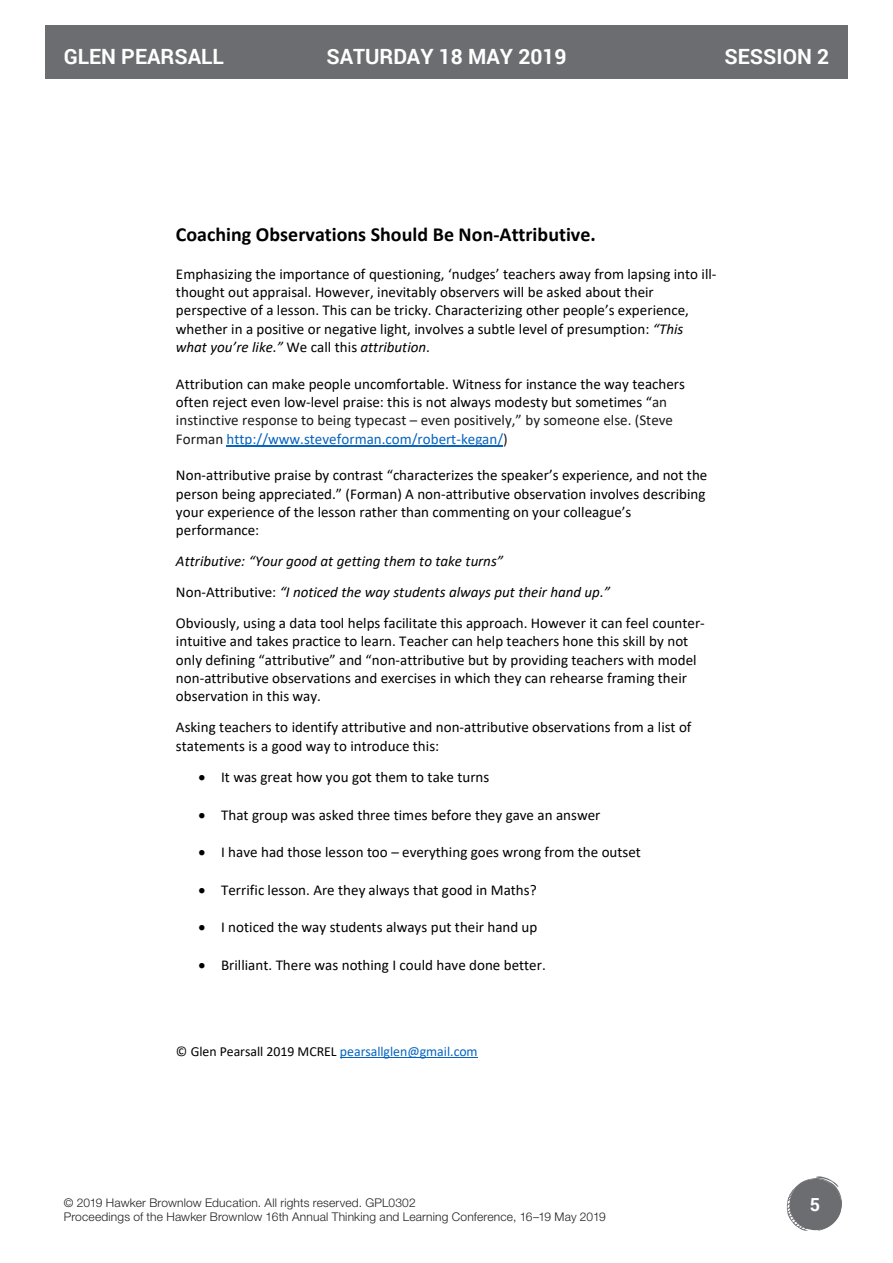
<style>
.page{position:relative;width:893px;height:1263px;background:#fff}
.page>*{position:absolute;margin:0;border:0;box-sizing:border-box;transform-origin:0 0}
.t1{font:700 21px "Roboto";color:#fff}
.t2{font:700 19.95px "Calibri";color:#000}
.t3{font:700 18px "Roboto";color:#fff}
.t4{font:15px/18.3px "Calibri";color:#000}
.t5{font:13.8px "Calibri";color:#000}
.t6{font:300 12px/14.4px "Helvetica Neue LT Std";letter-spacing:.015em;color:#231f20}
.s1{font-style:italic}
.s2{color:#1a1a1a}
.s3{color:#0563c1}
</style>
<div class="page">
<hr style="left:340px;top:1057px;width:138px;height:1px;background:#0563c1">
<hr style="left:227px;top:445px;width:276px;height:1px;background:#0563c1">
<div style="left:45px;top:25px;width:803px;height:54px;background:#6c6d70"></div>
<svg style="left:786px;top:1176px;width:56px;height:55px"></svg>
<div style="left:790px;top:1179px;width:51px;height:51px;background:#6c6d70;border-radius:50%"></div>
<h1 class="t1" style="left:64px;top:41px;width:162px">GLEN PEARSALL</h1>
<h1 class="t1" style="left:326px;top:41px;width:242px">SATURDAY 18 MAY 2019</h1>
<h1 class="t1" style="left:724px;top:41px;width:106px">SESSION 2</h1>
<h2 class="t2" style="left:176px;top:220px;width:420px">Coaching Observations Should Be Non-Attributive.</h2>
<p class="t4" style="left:176px;top:264px;width:541px">Emphasizing the importance of questioning, ‘nudges’ teachers away from lapsing into ill&shy;thought out appraisal. However, inevitably observers will be asked about their perspective of a lesson. This can be tricky. Characterizing other people’s experience, whether in a positive or negative light, involves a subtle level of presumption: <span class="s1">“This what you’re like.”</span> We call this <span class="s1">attribution</span>.</p>
<p class="t4" style="left:176px;top:374px;width:511px">Attribution can make people uncomfortable. Witness for instance the way teachers often reject even low-level praise: this is not always modesty but sometimes “<span class="s2">an instinctive response to being typecast – even positively,” by someone else. (Steve Forman</span> <span class="s3">http://www.steveforman.com/robert-kegan/</span><span class="s2">)</span></p>
<p class="t4" style="left:176px;top:466px;width:533px">Non-attributive praise by contrast “characterizes the speaker’s experience, and not the person being appreciated.” (Forman) A non-attributive observation involves describing your experience of the lesson rather than commenting on your colleague’s performance:</p>
<p class="t4" style="left:176px;top:545px;width:530px;line-height:30.9px"><span class="s1">Attributive: “Your good at getting them to take turns”<br></span>Non-Attributive: <span class="s1">“I noticed the way students always put their hand up.”<br></span>Obviously, using a data tool helps facilitate this approach. However it can feel counter-</p>
<p class="t4" style="left:176px;top:632px;width:522px">intuitive and takes practice to learn. Teacher can help teachers hone this skill by not only defining “attributive” and “non-attributive but by providing teachers with model non-attributive observations and exercises in which they can rehearse framing their observation in this way.</p>
<p class="t4" style="left:176px;top:718px;width:517px">Asking teachers to identify attributive and non-attributive observations from a list of statements is a good way to introduce this:</p>
<p class="t4" style="left:199px;top:768px;width:292px">• It was great how you got them to take turns</p>
<p class="t4" style="left:199px;top:805px;width:403px">• That group was asked three times before they gave an answer</p>
<p class="t4" style="left:199px;top:843px;width:443px">• I have had those lesson too – everything goes wrong from the outset</p>
<p class="t4" style="left:199px;top:880px;width:339px">• Terrific lesson. Are they always that good in Maths?</p>
<p class="t4" style="left:199px;top:918px;width:340px">• I noticed the way students always put their hand up</p>
<p class="t4" style="left:199px;top:955px;width:349px">• Brilliant. There was nothing I could have done better.</p>
<p class="t5" style="left:176px;top:1042px;width:303px">© Glen Pearsall 2019 MCREL <span class="s3">pearsallglen@gmail.com</span></p>
<p class="t6" style="left:64px;top:1195px;width:543px">© 2019 Hawker Brownlow Education. All rights reserved. GPL0302<br>Proceedings of the Hawker Brownlow 16th Annual Thinking and Learning Conference, 16–19 May 2019</p>
<p class="t3" style="left:810px;top:1192px;width:12px">5</p>
</div>
